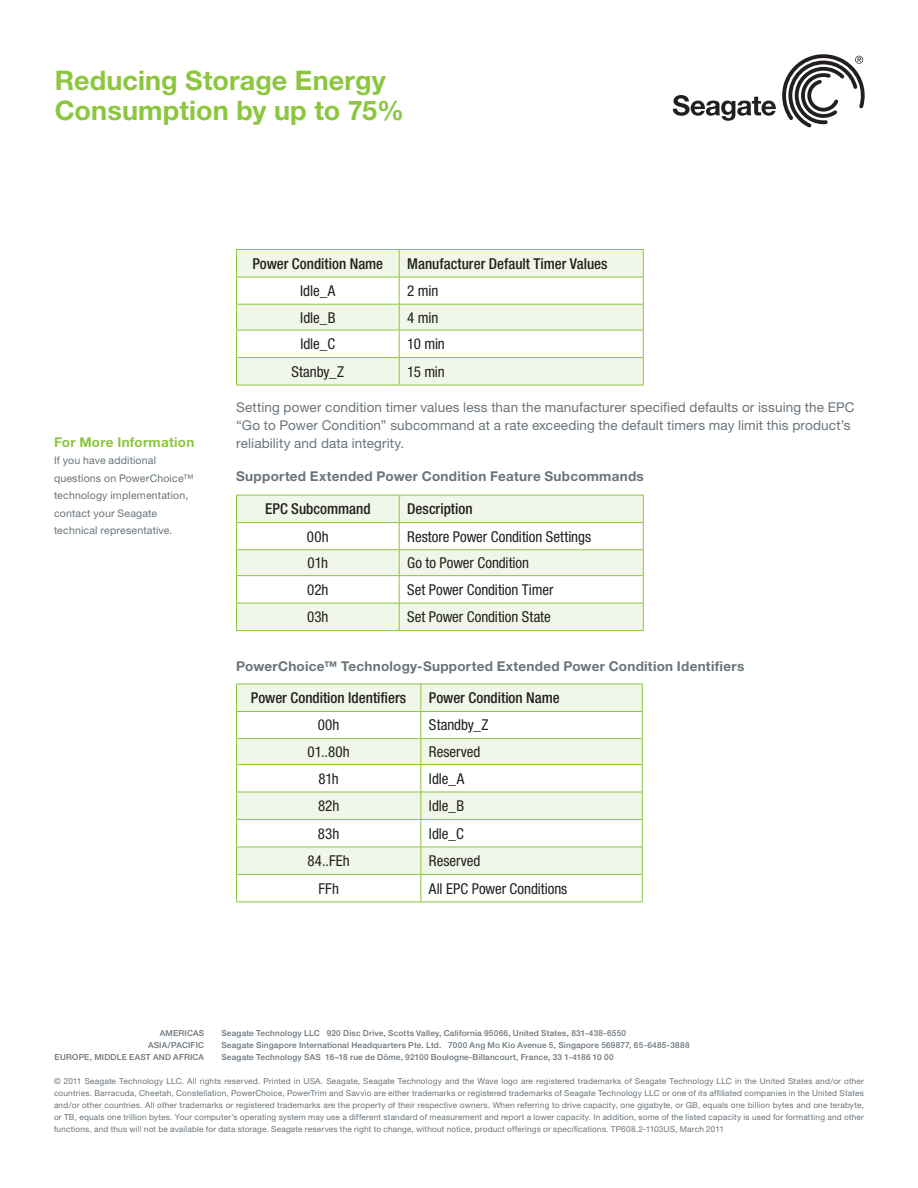
<style>
.page{position:relative;width:918px;height:1188px;background:#fff}
.page>*{position:absolute;margin:0;border:0;box-sizing:border-box;transform-origin:0 0}
.WP_Title_2-Line{font:700 27px/30px "Helvetica Neue";letter-spacing:.005em;color:#8bc63e}
.Table_Spec{font:condensed 15px "Helvetica Neue";letter-spacing:-.005em;color:#231f20}
.Table_Spec-2{font:500 condensed 15px "Helvetica Neue";color:#231f20}
.Body_Copy{font:13.5px/18px "Helvetica Neue";letter-spacing:.01em;color:#6a747b}
.Subhead{font:700 13.5px "Helvetica Neue";letter-spacing:.02em;color:#6a747b}
.WP_CTA{font:700 13.5px "Helvetica Neue";letter-spacing:.02em;color:#8bc63e}
.WP_CTA-2{font:10.5px/17.5px "Helvetica Neue";letter-spacing:.015em;color:#6a747b}
.Legal{font:8.25px/12px "Helvetica Neue";letter-spacing:.02em;color:#6a747b;text-align:justify}
.HQ_Address{font:500 8.25px "Helvetica Neue";letter-spacing:.025em;color:#6a747b}
</style>
<div class="page">
<svg style="left:673px;top:95px;width:103px;height:26px"></svg>
<svg style="left:782px;top:54px;width:83px;height:74px"></svg>
<svg style="left:237px;top:250px;width:406px;height:135px;fill:#f1f7e8"></svg>
<hr style="left:236px;top:249px;width:163px;height:1px;background:#8bc63e">
<hr style="left:399px;top:249px;width:245px;height:1px;background:#8bc63e">
<hr style="left:236px;top:277px;width:163px;height:1px;background:#8bc63e">
<hr style="left:399px;top:277px;width:245px;height:1px;background:#8bc63e">
<svg style="left:236px;top:250px;width:1px;height:135px"></svg>
<hr style="left:236px;top:304px;width:163px;height:1px;background:#8bc63e">
<hr style="left:236px;top:330px;width:163px;height:1px;background:#8bc63e">
<hr style="left:236px;top:357px;width:163px;height:1px;background:#8bc63e">
<hr style="left:236px;top:385px;width:163px;height:1px;background:#8bc63e">
<hr style="left:399px;top:304px;width:245px;height:1px;background:#8bc63e">
<hr style="left:399px;top:330px;width:245px;height:1px;background:#8bc63e">
<hr style="left:399px;top:357px;width:245px;height:1px;background:#8bc63e">
<hr style="left:399px;top:385px;width:245px;height:1px;background:#8bc63e">
<svg style="left:399px;top:250px;width:1px;height:135px"></svg>
<svg style="left:643px;top:250px;width:1px;height:135px"></svg>
<svg style="left:237px;top:496px;width:406px;height:134px;fill:#f1f7e8"></svg>
<hr style="left:236px;top:495px;width:163px;height:1px;background:#8bc63e">
<hr style="left:399px;top:495px;width:245px;height:1px;background:#8bc63e">
<hr style="left:236px;top:522px;width:163px;height:1px;background:#8bc63e">
<hr style="left:399px;top:522px;width:245px;height:1px;background:#8bc63e">
<svg style="left:236px;top:495px;width:1px;height:135px"></svg>
<hr style="left:236px;top:550px;width:163px;height:1px;background:#8bc63e">
<hr style="left:236px;top:575px;width:163px;height:1px;background:#8bc63e">
<hr style="left:236px;top:603px;width:163px;height:1px;background:#8bc63e">
<hr style="left:236px;top:630px;width:163px;height:1px;background:#8bc63e">
<hr style="left:399px;top:550px;width:245px;height:1px;background:#8bc63e">
<hr style="left:399px;top:575px;width:245px;height:1px;background:#8bc63e">
<hr style="left:399px;top:603px;width:245px;height:1px;background:#8bc63e">
<hr style="left:399px;top:630px;width:245px;height:1px;background:#8bc63e">
<svg style="left:399px;top:495px;width:1px;height:135px"></svg>
<svg style="left:643px;top:495px;width:1px;height:135px"></svg>
<svg style="left:237px;top:685px;width:405px;height:189px;fill:#f1f7e8"></svg>
<hr style="left:236px;top:684px;width:185px;height:1px;background:#8bc63e">
<hr style="left:421px;top:684px;width:222px;height:1px;background:#8bc63e">
<hr style="left:236px;top:711px;width:185px;height:1px;background:#8bc63e">
<hr style="left:421px;top:711px;width:222px;height:1px;background:#8bc63e">
<svg style="left:236px;top:684px;width:1px;height:218px"></svg>
<hr style="left:236px;top:738px;width:185px;height:1px;background:#8bc63e">
<hr style="left:236px;top:764px;width:185px;height:1px;background:#8bc63e">
<hr style="left:236px;top:792px;width:185px;height:1px;background:#8bc63e">
<hr style="left:236px;top:819px;width:185px;height:1px;background:#8bc63e">
<hr style="left:236px;top:847px;width:185px;height:1px;background:#8bc63e">
<hr style="left:236px;top:874px;width:185px;height:1px;background:#8bc63e">
<hr style="left:236px;top:902px;width:185px;height:1px;background:#8bc63e">
<hr style="left:421px;top:738px;width:222px;height:1px;background:#8bc63e">
<hr style="left:421px;top:764px;width:222px;height:1px;background:#8bc63e">
<hr style="left:421px;top:792px;width:222px;height:1px;background:#8bc63e">
<hr style="left:421px;top:819px;width:222px;height:1px;background:#8bc63e">
<hr style="left:421px;top:847px;width:222px;height:1px;background:#8bc63e">
<hr style="left:421px;top:874px;width:222px;height:1px;background:#8bc63e">
<hr style="left:421px;top:902px;width:222px;height:1px;background:#8bc63e">
<svg style="left:421px;top:684px;width:1px;height:218px"></svg>
<svg style="left:642px;top:684px;width:1px;height:218px"></svg>
<p class="WP_Title_2-Line" style="left:55px;top:65px;width:351px">Reducing Storage Energy<br>Consumption by up to 75%</p>
<p class="WP_CTA" style="left:54px;top:434px;width:142px">For More Information</p>
<p class="WP_CTA-2" style="left:54px;top:452px;width:141px">If you have additional questions on PowerChoice™ technology implementation, contact your Seagate technical representative.</p>
<p class="Table_Spec-2" style="left:252px;top:254px;width:132px">Power Condition Name</p>
<p class="Table_Spec-2" style="left:407px;top:254px;width:202px">Manufacturer Default Timer Values</p>
<p class="Table_Spec" style="left:300px;top:282px;width:37px">Idle_A</p>
<p class="Table_Spec" style="left:407px;top:282px;width:33px">2 min</p>
<p class="Table_Spec" style="left:300px;top:309px;width:37px">Idle_B</p>
<p class="Table_Spec" style="left:407px;top:309px;width:33px">4 min</p>
<p class="Table_Spec" style="left:300px;top:335px;width:36px">Idle_C</p>
<p class="Table_Spec" style="left:407px;top:335px;width:39px">10 min</p>
<p class="Table_Spec" style="left:291px;top:363px;width:54px">Stanby_Z</p>
<p class="Table_Spec" style="left:407px;top:363px;width:39px">15 min</p>
<p class="Body_Copy" style="left:236px;top:398px;width:620px">Setting power condition timer values less than the manufacturer specified defaults or issuing the EPC “Go to Power Condition” subcommand at a rate exceeding the default timers may limit this product’s reliability and data integrity.</p>
<p class="Subhead" style="left:236px;top:468px;width:409px">Supported Extended Power Condition Feature Subcommands</p>
<p class="Table_Spec-2" style="left:265px;top:500px;width:107px">EPC Subcommand</p>
<p class="Table_Spec-2" style="left:407px;top:500px;width:67px">Description</p>
<p class="Table_Spec" style="left:307px;top:528px;width:23px">00h</p>
<p class="Table_Spec" style="left:407px;top:528px;width:185px">Restore Power Condition Settings</p>
<p class="Table_Spec" style="left:308px;top:554px;width:22px">01h</p>
<p class="Table_Spec" style="left:407px;top:554px;width:123px">Go to Power Condition</p>
<p class="Table_Spec" style="left:307px;top:581px;width:23px">02h</p>
<p class="Table_Spec" style="left:407px;top:581px;width:148px">Set Power Condition Timer</p>
<p class="Table_Spec" style="left:307px;top:608px;width:23px">03h</p>
<p class="Table_Spec" style="left:407px;top:608px;width:145px">Set Power Condition State</p>
<p class="Subhead" style="left:236px;top:658px;width:510px">PowerChoice™ Technology-Supported Extended Power Condition Identifiers</p>
<p class="Table_Spec-2" style="left:251px;top:689px;width:157px">Power Condition Identifiers</p>
<p class="Table_Spec-2" style="left:429px;top:689px;width:132px">Power Condition Name</p>
<p class="Table_Spec" style="left:318px;top:716px;width:23px">00h</p>
<p class="Table_Spec" style="left:429px;top:716px;width:61px">Standby_Z</p>
<p class="Table_Spec" style="left:308px;top:743px;width:44px">01..80h</p>
<p class="Table_Spec" style="left:429px;top:743px;width:53px">Reserved</p>
<p class="Table_Spec" style="left:319px;top:770px;width:22px">81h</p>
<p class="Table_Spec" style="left:429px;top:770px;width:37px">Idle_A</p>
<p class="Table_Spec" style="left:318px;top:797px;width:23px">82h</p>
<p class="Table_Spec" style="left:429px;top:797px;width:37px">Idle_B</p>
<p class="Table_Spec" style="left:318px;top:825px;width:23px">83h</p>
<p class="Table_Spec" style="left:429px;top:825px;width:36px">Idle_C</p>
<p class="Table_Spec" style="left:308px;top:852px;width:44px">84..FEh</p>
<p class="Table_Spec" style="left:429px;top:852px;width:53px">Reserved</p>
<p class="Table_Spec" style="left:318px;top:880px;width:22px">FFh</p>
<p class="Table_Spec" style="left:429px;top:880px;width:140px">All EPC Power Conditions</p>
<p class="HQ_Address" style="left:160px;top:1028px;width:46px">AMERICAS</p>
<p class="HQ_Address" style="left:221px;top:1028px;width:406px">Seagate Technology LLC 920 Disc Drive, Scotts Valley, California 95066, United States, 831-438-6550</p>
<p class="HQ_Address" style="left:148px;top:1040px;width:58px">ASIA/PACIFIC</p>
<p class="HQ_Address" style="left:221px;top:1040px;width:470px">Seagate Singapore International Headquarters Pte. Ltd. 7000 Ang Mo Kio Avenue 5, Singapore 569877, 65-6485-3888</p>
<p class="HQ_Address" style="left:55px;top:1052px;width:151px">EUROPE, MIDDLE EAST AND AFRICA</p>
<p class="HQ_Address" style="left:221px;top:1052px;width:394px">Seagate Technology SAS 16–18 rue de Dôme, 92100 Boulogne-Billancourt, France, 33 1-4186 10 00</p>
<p class="Legal" style="left:54px;top:1075px;width:811px">© 2011 Seagate Technology LLC. All rights reserved. Printed in USA. Seagate, Seagate Technology and the Wave logo are registered trademarks of Seagate Technology LLC in the United States and/or other countries. Barracuda, Cheetah, Constellation, PowerChoice, PowerTrim and Savvio are either trademarks or registered trademarks of Seagate Technology LLC or one of its affiliated companies in the United States and/or other countries. All other trademarks or registered trademarks are the property of their respective owners. When referring to drive capacity, one gigabyte, or GB, equals one billion bytes and one terabyte, or TB, equals one trillion bytes. Your computer’s operating system may use a different standard of measurement and report a lower capacity. In addition, some of the listed capacity is used for formatting and other functions, and thus will not be available for data storage. Seagate reserves the right to change, without notice, product offerings or specifications. TP608.2-1103US, March 2011</p>
</div>
